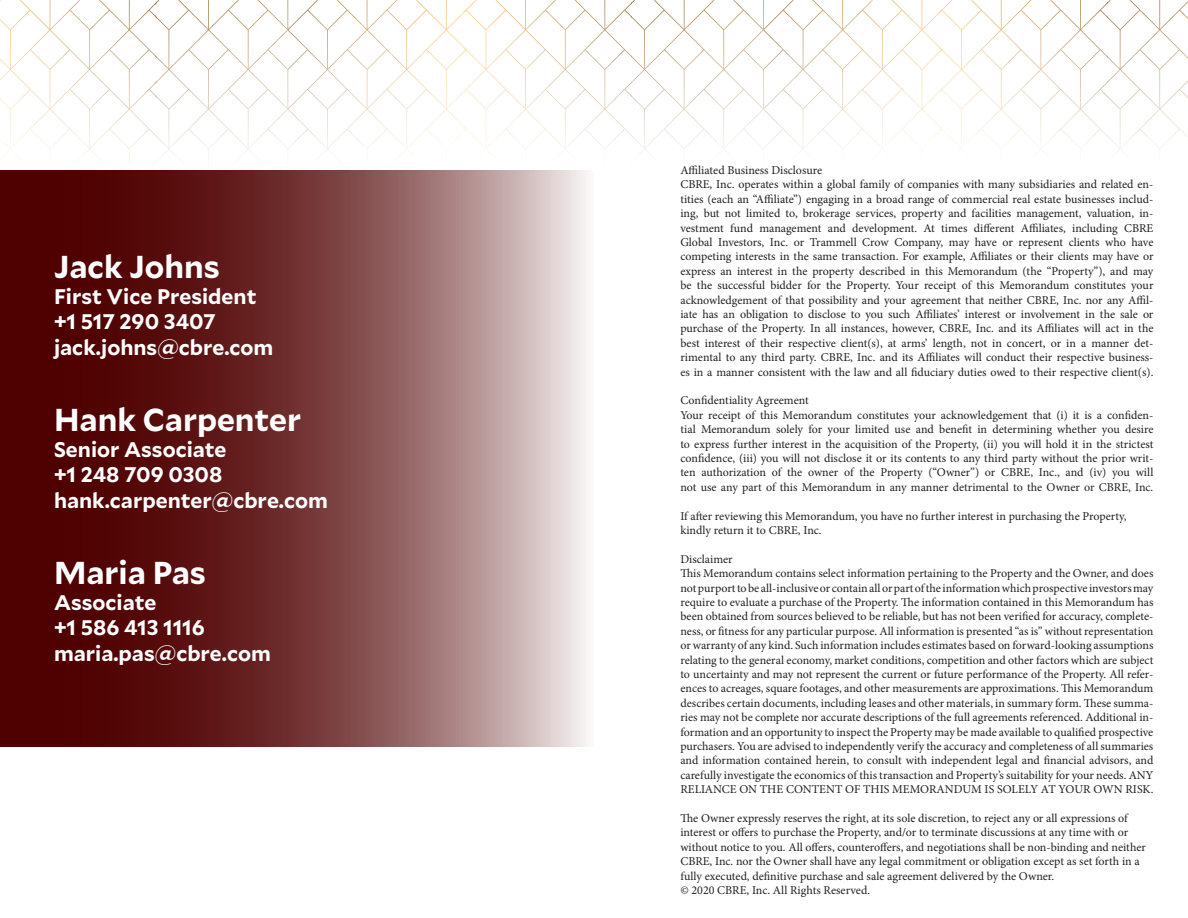
<style>
.page{position:relative;width:1188px;height:918px;background:#fff}
.page>*{position:absolute;margin:0;border:0;box-sizing:border-box;transform-origin:0 0}
.t1{font:700 31.5px "Mallory";color:#fff}
.t2{font:700 21px "Mallory";color:#fff}
.t3{font:12px/14.4px "Minion Pro";color:#231f20;text-align:justify}
</style>
<div class="page">
<svg style="left:763px;top:0;width:425px;height:153px"></svg>
<svg style="left:288px;top:0;width:475px;height:156px"></svg>
<svg style="left:0;top:0;width:288px;height:159px"></svg>
<svg style="left:0;top:171px;width:587px;height:576px;background:#804848"></svg>
<p class="t1" style="left:54px;top:244px;width:167px">Jack Johns</p>
<p class="t2" style="left:54px;top:281px;width:204px">First Vice President</p>
<p class="t2" style="left:54px;top:306px;width:163px">+1 517 290 3407</p>
<p class="t2" style="left:54px;top:332px;width:221px">jack.johns@cbre.com</p>
<p class="t1" style="left:54px;top:397px;width:249px">Hank Carpenter</p>
<p class="t2" style="left:54px;top:434px;width:174px">Senior Associate</p>
<p class="t2" style="left:54px;top:459px;width:170px">+1 248 709 0308</p>
<p class="t2" style="left:54px;top:485px;width:275px">hank.carpenter@cbre.com</p>
<p class="t1" style="left:54px;top:550px;width:153px">Maria Pas</p>
<p class="t2" style="left:54px;top:587px;width:104px">Associate</p>
<p class="t2" style="left:54px;top:612px;width:152px">+1 586 413 1116</p>
<p class="t2" style="left:54px;top:638px;width:218px">maria.pas@cbre.com</p>
<p class="t3" style="left:680px;top:163px;width:143px">Affiliated Business Disclosure</p>
<p class="t3" style="left:680px;top:177px;width:475px">CBRE, Inc. operates within a global family of companies with many subsidiaries and related en&shy;tities (each an “Affiliate”) engaging in a broad range of commercial real estate businesses includ&shy;ing, but not limited to, brokerage services, property and facilities management, valuation, in&shy;vestment fund management and development. At times different Affiliates, including CBRE Global Investors, Inc. or Trammell Crow Company, may have or represent clients who have competing interests in the same transaction. For example, Affiliates or their clients may have or express an interest in the property described in this Memorandum (the “Property”), and may be the successful bidder for the Property. Your receipt of this Memorandum constitutes your acknowledgement of that possibility and your agreement that neither CBRE, Inc. nor any Affil&shy;iate has an obligation to disclose to you such Affiliates’ interest or involvement in the sale or purchase of the Property. In all instances, however, CBRE, Inc. and its Affiliates will act in the best interest of their respective client(s), at arms’ length, not in concert, or in a manner det&shy;rimental to any third party. CBRE, Inc. and its Affiliates will conduct their respective business&shy;es in a manner consistent with the law and all fiduciary duties owed to their respective client(s).</p>
<p class="t3" style="left:680px;top:393px;width:130px">Confidentiality Agreement</p>
<p class="t3" style="left:680px;top:408px;width:475px">Your receipt of this Memorandum constitutes your acknowledgement that (i) it is a confiden&shy;tial Memorandum solely for your limited use and benefit in determining whether you desire to express further interest in the acquisition of the Property, (ii) you will hold it in the strictest confidence, (iii) you will not disclose it or its contents to any third party without the prior writ&shy;ten authorization of the owner of the Property (“Owner”) or CBRE, Inc., and (iv) you will not use any part of this Memorandum in any manner detrimental to the Owner or CBRE, Inc.</p>
<p class="t3" style="left:680px;top:509px;width:448px">If after reviewing this Memorandum, you have no further interest in purchasing the Property, kindly return it to CBRE, Inc.</p>
<p class="t3" style="left:680px;top:552px;width:54px">Disclaimer</p>
<p class="t3" style="left:680px;top:566px;width:475px">This Memorandum contains select information pertaining to the Property and the Owner, and does not purport to be all-inclusive or contain all or part of the information which prospective investors may require to evaluate a purchase of the Property. The information contained in this Memorandum has been obtained from sources believed to be reliable, but has not been verified for accuracy, complete&shy;ness, or fitness for any particular purpose. All information is presented “as is” without representation or warranty of any kind. Such information includes estimates based on forward-looking assumptions relating to the general economy, market conditions, competition and other factors which are subject to uncertainty and may not represent the current or future performance of the Property. All refer&shy;ences to acreages, square footages, and other measurements are approximations. This Memorandum describes certain documents, including leases and other materials, in summary form. These summa&shy;ries may not be complete nor accurate descriptions of the full agreements referenced. Additional in&shy;formation and an opportunity to inspect the Property may be made available to qualified prospective purchasers. You are advised to independently verify the accuracy and completeness of all summaries and information contained herein, to consult with independent legal and financial advisors, and carefully investigate the economics of this transaction and Property’s suitability for your needs. ANY RELIANCE ON THE CONTENT OF THIS MEMORANDUM IS SOLELY AT YOUR OWN RISK.</p>
<p class="t3" style="left:680px;top:811px;width:467px;text-align:left">The Owner expressly reserves the right, at its sole discretion, to reject any or all expressions of interest or offers to purchase the Property, and/or to terminate discussions at any time with or without notice to you. All offers, counteroffers, and negotiations shall be non-binding and neither CBRE, Inc. nor the Owner shall have any legal commitment or obligation except as set forth in a fully executed, definitive purchase and sale agreement delivered by the Owner.<br>© 2020 CBRE, Inc. All Rights Reserved.</p>
</div>
